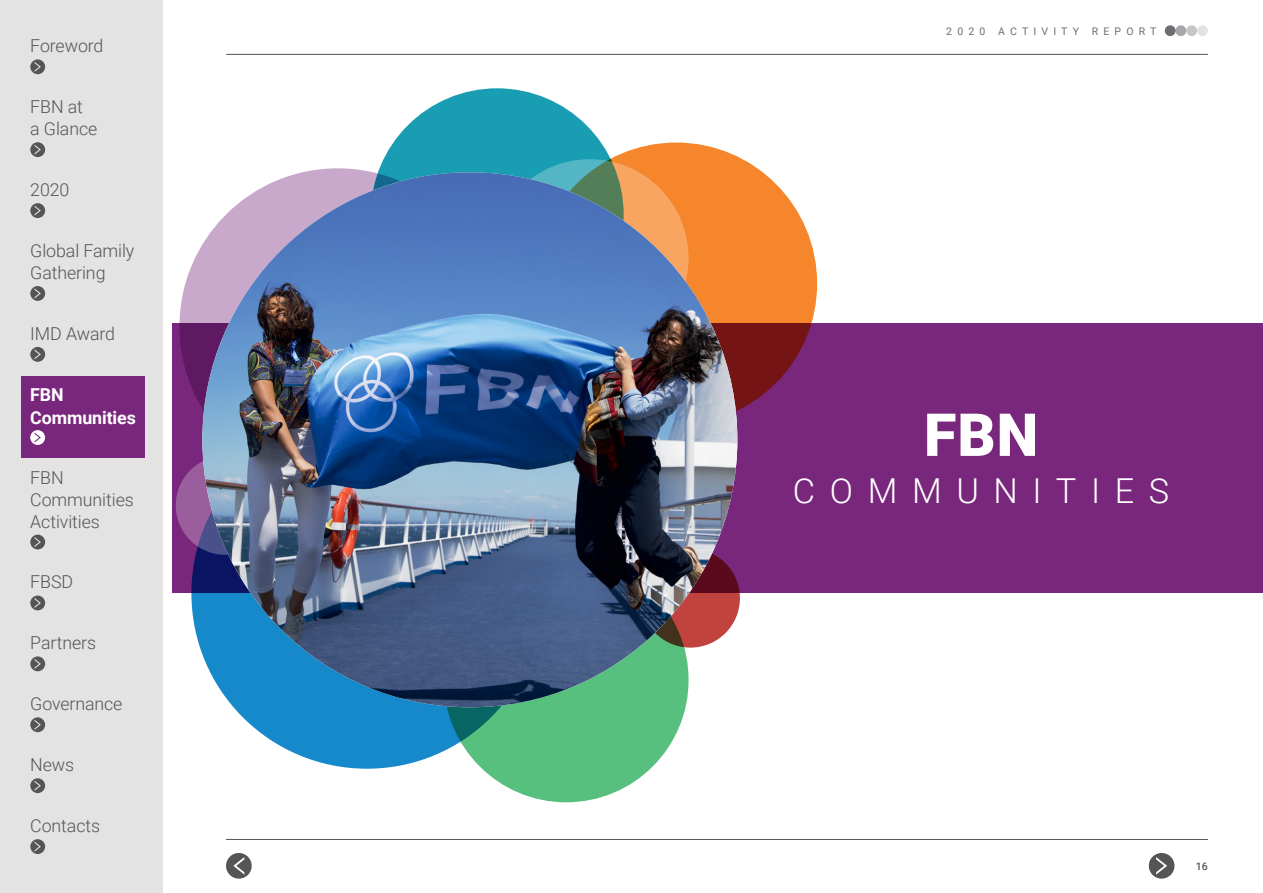
<style>
.page{position:relative;width:1263px;height:893px;background:#fff}
.page>*{position:absolute;margin:0;border:0;box-sizing:border-box;transform-origin:0 0}
.t1{font:900 59.4px "Roboto";color:#fff}
.t2{font:300 34.35px "Roboto";letter-spacing:.425em;color:#fff}
.t3{font:300 17.85px/21.9px "Roboto";letter-spacing:-.005em;color:#575454}
.t4{font:700 17.85px/22.5px "Roboto";letter-spacing:-.005em;color:#fff}
.t5{font:10.5px "Roboto";letter-spacing:.495em;color:#6d6e71}
.t6{font:500 10.5px "Roboto";color:#575454}
</style>
<div class="page">
<div style="left:162px;top:323px;width:1101px;height:269px;background:#79277c"></div>
<div style="left:371px;top:88px;width:253px;height:253px;background:#199db2;border-radius:50%"></div>
<div style="left:444px;top:558px;width:244px;height:244px;background:#58c07f;border-radius:50%"></div>
<svg style="left:535px;top:143px;width:282px;height:281px;background:#dc7027"></svg>
<div style="left:191px;top:418px;width:351px;height:351px;background:#1689ca;border-radius:50%"></div>
<svg style="left:179px;top:168px;width:317px;height:317px;background:#b692ba"></svg>
<svg style="left:176px;top:456px;width:99px;height:99px;background:#865a98"></svg>
<svg style="left:491px;top:159px;width:198px;height:198px;background:#b39e6f"></svg>
<svg style="left:641px;top:549px;width:99px;height:99px;background:#993534"></svg>
<img style="left:202px;top:172px;width:535px;height:535px;border-radius:267px">
<div style="left:0;top:0;width:164px;height:893px;background:#e3e3e4"></div>
<svg style="left:30px;top:59px;width:15px;height:15px"></svg>
<svg style="left:30px;top:142px;width:15px;height:15px"></svg>
<svg style="left:30px;top:203px;width:15px;height:15px"></svg>
<svg style="left:30px;top:286px;width:15px;height:15px"></svg>
<svg style="left:30px;top:347px;width:15px;height:15px"></svg>
<svg style="left:30px;top:535px;width:15px;height:14px"></svg>
<svg style="left:30px;top:595px;width:15px;height:15px"></svg>
<svg style="left:30px;top:656px;width:15px;height:15px"></svg>
<svg style="left:30px;top:717px;width:15px;height:15px"></svg>
<svg style="left:30px;top:778px;width:15px;height:15px"></svg>
<svg style="left:30px;top:839px;width:15px;height:15px"></svg>
<div style="left:1165px;top:25px;width:10px;height:11px;background:#6d6e71;border-radius:50%"></div>
<div style="left:1175px;top:25px;width:11px;height:11px;background:#a7a8a9;border-radius:50%"></div>
<div style="left:1186px;top:25px;width:11px;height:11px;background:#c5c5c6;border-radius:50%"></div>
<div style="left:1197px;top:25px;width:11px;height:11px;background:#e2e2e3;border-radius:50%"></div>
<hr style="left:226px;top:54px;width:982px;height:1px;background:#575454">
<hr style="left:226px;top:839px;width:982px;height:1px;background:#575454">
<svg style="left:1149px;top:853px;width:25px;height:26px"></svg>
<svg style="left:226px;top:853px;width:26px;height:26px"></svg>
<div style="left:21px;top:376px;width:123px;height:81px;background:#79277c"></div>
<svg style="left:30px;top:430px;width:15px;height:15px"></svg>
<div style="left:164px;top:0;width:8px;height:893px;background:#fff"></div>
<p class="t3" style="left:30px;top:34px;width:75px">Foreword</p>
<p class="t3" style="left:30px;top:95px;width:69px">FBN at<br>a Glance</p>
<p class="t3" style="left:30px;top:178px;width:41px">2020</p>
<p class="t3" style="left:30px;top:239px;width:106px">Global Family<br>Gathering</p>
<p class="t3" style="left:30px;top:322px;width:86px">IMD Award</p>
<p class="t4" style="left:30px;top:383px;width:107px">FBN<br>Communities</p>
<p class="t3" style="left:30px;top:466px;width:105px">FBN<br>Communities<br>Activities</p>
<p class="t3" style="left:30px;top:570px;width:44px">FBSD</p>
<p class="t3" style="left:30px;top:631px;width:67px">Partners</p>
<p class="t3" style="left:30px;top:692px;width:94px">Governance</p>
<p class="t3" style="left:30px;top:753px;width:45px">News</p>
<p class="t3" style="left:30px;top:814px;width:71px">Contacts</p>
<p class="t5" style="left:946px;top:24px;width:212px">2020 ACTIVITY REPORT</p>
<h1 class="t1" style="left:924px;top:393px;width:116px">FBN</h1>
<h2 class="t2" style="left:793px;top:467px;width:378px">COMMUNITIES</h2>
<p class="t6" style="left:1196px;top:859px;width:13px">16</p>
</div>
